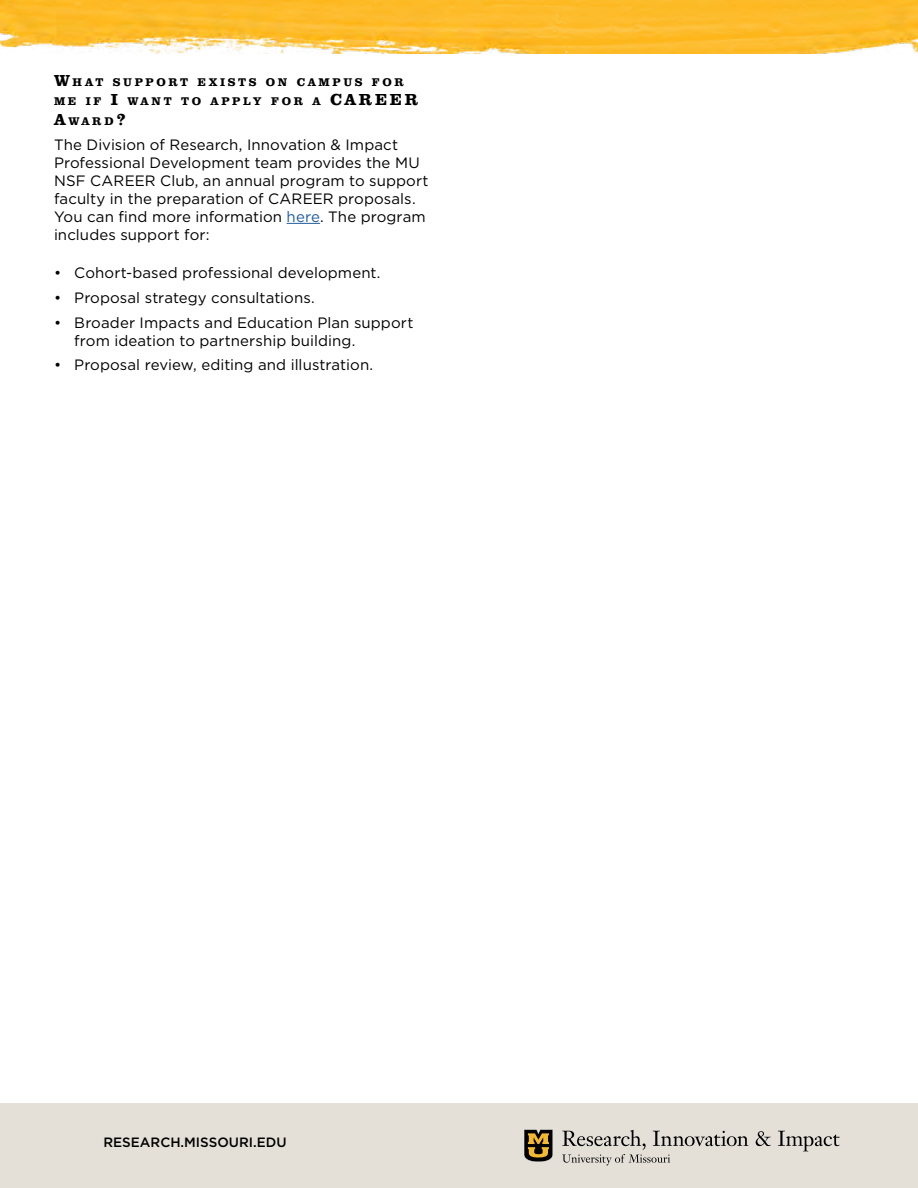
<style>
.page{position:relative;width:918px;height:1188px;background:#fff}
.page>*{position:absolute;margin:0;border:0;box-sizing:border-box;transform-origin:0 0}
.Body_Copy_Paragraph{font:15px/18px "Gotham";letter-spacing:.005em;color:#000}
.t1{font:500 13.5px "Gotham";color:#000}
.Section_Header_Parag{font:700 11.55px/19.8px "Clarendon URW";letter-spacing:.23em;color:#000}
.s1{font-size:16.5px}
.s2{color:#215e9e}
</style>
<div class="page">
<img style="left:0;top:0;width:918px;height:54px">
<div style="left:0;top:1103px;width:918px;height:85px;background:#e4e0d8"></div>
<svg style="left:524px;top:1129px;width:29px;height:33px"></svg>
<svg style="left:562px;top:1130px;width:186px;height:36px"></svg>
<svg style="left:756px;top:1131px;width:15px;height:15px"></svg>
<svg style="left:778px;top:1131px;width:62px;height:20px"></svg>
<hr style="left:287px;top:223px;width:33px;height:1px;background:#215e9e">
<p class="Section_Header_Parag" style="left:54px;top:72px;width:366px"><span class="s1">W</span>HAT SUPPORT EXISTS ON CA MPUS FOR<br>ME IF <span class="s1">I</span> WAN T TO APPLY FOR A <span class="s1">CAREE R<br>A</span>WAR D<span class="s1">?</span></p>
<p class="Body_Copy_Paragraph" style="left:54px;top:135px;width:376px">The Division of Research, Innovation &amp; Impact Professional Development team provides the MU NSF CAREER Club, an annual program to support faculty in the preparation of CAREER proposals.<br>You can find more information <span class="s2">here</span>. The program includes support for:</p>
<p class="Body_Copy_Paragraph" style="left:54px;top:264px;width:328px">• Cohort-based professional development.</p>
<p class="Body_Copy_Paragraph" style="left:54px;top:288px;width:262px">• Proposal strategy consultations.</p>
<p class="Body_Copy_Paragraph" style="left:74px;top:313px;width:341px;text-indent:-20px">• Broader Impacts and Education Plan support from ideation to partnership building.</p>
<p class="Body_Copy_Paragraph" style="left:54px;top:356px;width:321px">• Proposal review, editing and illustration.</p>
<p class="t1" style="left:103px;top:1134px;width:185px">RESEARCH.MISSOURI.EDU</p>
</div>
